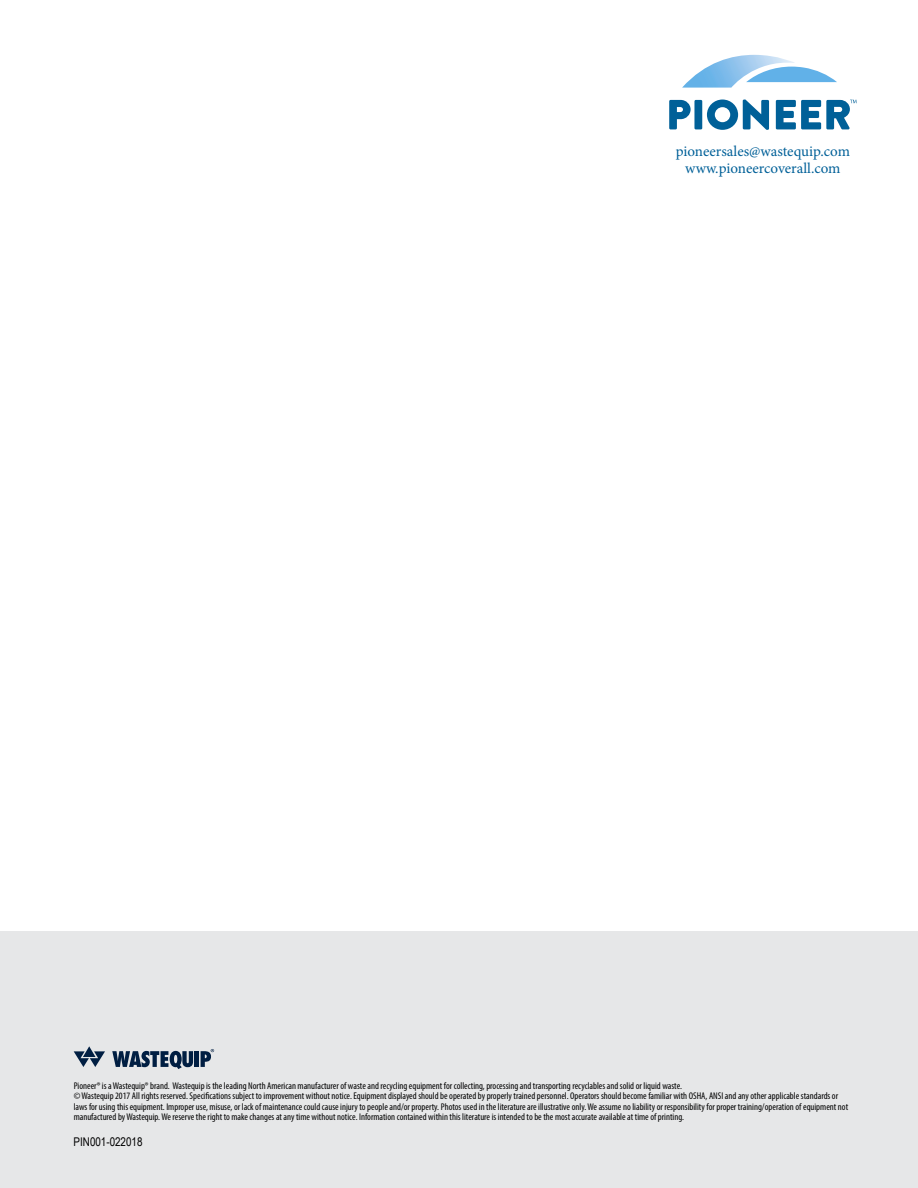
<style>
.page{position:relative;width:918px;height:1188px;background:#fff}
.page>*{position:absolute;margin:0;border:0;box-sizing:border-box;transform-origin:0 0}
.t1{font:15px/16.5px "Minion Pro";color:#006098;text-align:center}
.t2{font:12px "Arial Narrow";color:#000}
.t3{font:condensed 9.75px/10.5px "Myriad Pro";color:#000}
</style>
<div class="page">
<div style="left:0;top:932px;width:918px;height:256px;background:#e6e7e8"></div>
<svg style="left:74px;top:1046px;width:31px;height:21px"></svg>
<svg style="left:112px;top:1051px;width:81px;height:18px"></svg>
<hr style="left:195px;top:1051px;width:4px;height:16px;background:#001e42">
<svg style="left:201px;top:1049px;width:13px;height:18px"></svg>
<svg style="left:669px;top:100px;width:22px;height:29px"></svg>
<div style="left:694px;top:100px;width:8px;height:29px;background:#006098"></div>
<svg style="left:707px;top:100px;width:62px;height:30px"></svg>
<svg style="left:682px;top:55px;width:155px;height:33px"></svg>
<svg style="left:776px;top:100px;width:81px;height:29px"></svg>
<h1 class="t1" style="left:676px;top:143px;width:176px">pioneersales@wastequip.com www.pioneercoverall.com</h1>
<p class="t3" style="left:74px;top:1080px;width:776px">Pioneer® is a Wastequip® brand. Wastequip is the leading North American manufacturer of waste and recycling equipment for collecting, processing and transporting recyclables and solid or liquid waste.<br>© Wastequip 2017 All rights reserved. Specifications subject to improvement without notice. Equipment displayed should be operated by properly trained personnel. Operators should become familiar with OSHA, ANSI and any other applicable standards or laws for using this equipment. Improper use, misuse, or lack of maintenance could cause injury to people and/or property. Photos used in the literature are illustrative only. We assume no liability or responsibility for proper training/operation of equipment not manufactured by Wastequip. We reserve the right to make changes at any time without notice. Information contained within this literature is intended to be the most accurate available at time of printing.</p>
<p class="t2" style="left:74px;top:1132px;width:70px">PIN001-022018</p>
</div>
